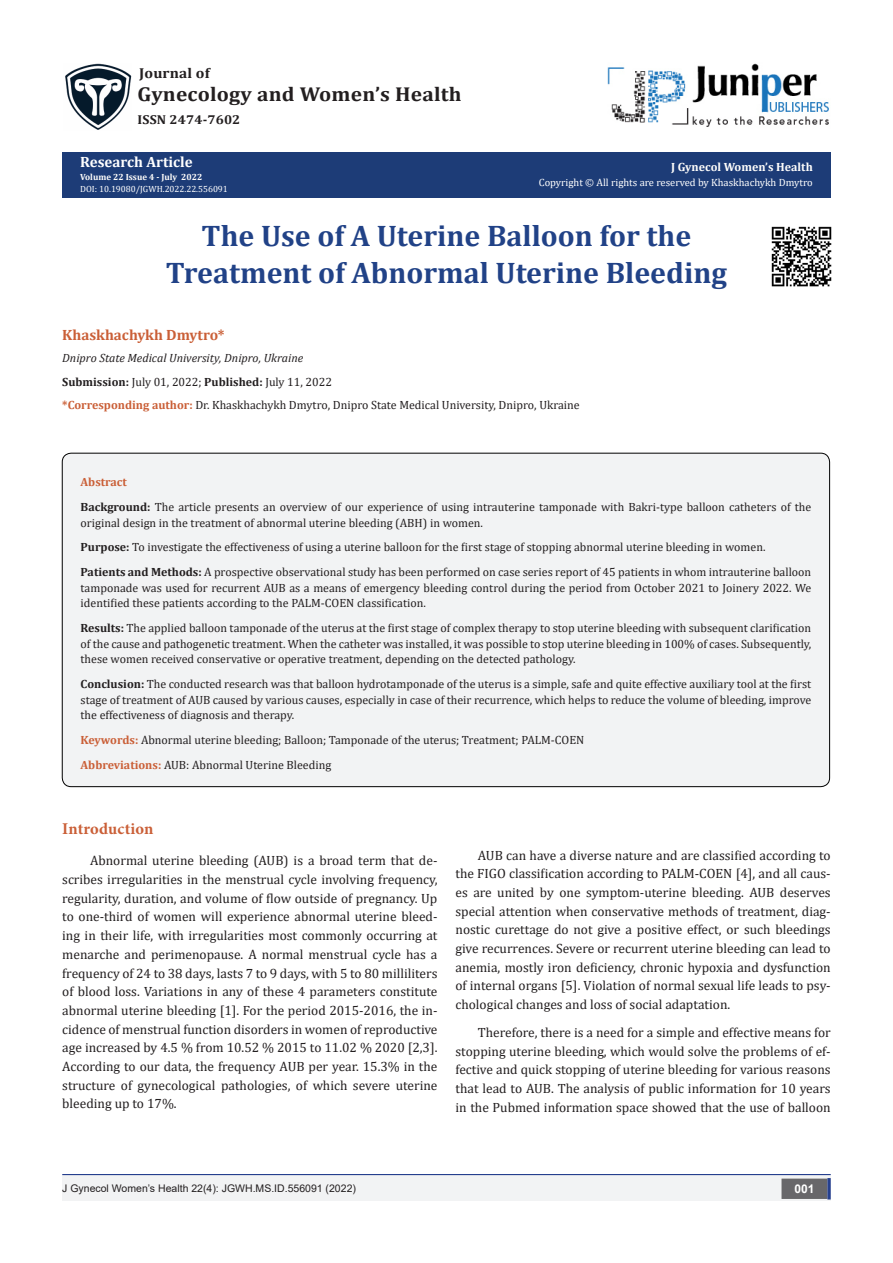
<style>
.page{position:relative;width:893px;height:1263px;background:#fff}
.page>*{position:absolute;margin:0;border:0;box-sizing:border-box;transform-origin:0 0}
.t1{font:700 29.85px/37.3px "Cambria";color:#214287;text-align:center}
.t2{font:700 20.1px "Cambria";letter-spacing:.01em;color:#231f20;scale:1.06 1}
.t3{font:700 16.5px "Minion Pro";letter-spacing:.005em;color:#ca5f37}
.t4{font:700 15px "Cambria";color:#ca5f37}
.t5{font:700 15px "Cambria";color:#fff}
.t6{font:700 14.4px "Cambria";letter-spacing:.01em;color:#231f20;scale:1.06 1}
.paragraph{font:13.5px/18.8px "Cambria";color:#231f20;text-align:justify}
.t7{font:700 12.9px "Cambria";letter-spacing:.01em;color:#231f20;scale:1.06 1}
.List_Paragraph{font:12px/15.8px "Cambria";color:#231f20;text-align:justify}
.t8{font:italic 12px "Cambria";color:#231f20}
.t9{font:700 12px "Cambria";color:#fffefc}
.List_Paragraph-2{font:700 12px "Cambria";color:#ca5f37}
.t10{font:700 12px "Arial";color:#fff}
.t11{font:10.5px "Cambria";color:#fff}
.t12{font:10.5px "Arial";color:#231f20}
.t13{font:9px "Cambria";color:#fff}
.t14{font:700 9px "Cambria";color:#fffefc}
.s1{font-weight:700}
.s2{font-weight:700;color:#ca5f37}
</style>
<div class="page">
<div style="left:62px;top:153px;width:769px;height:45px;background:#1d3c77"></div>
<div style="left:62px;top:1175px;width:441px;height:26px;background:#f2f3f4"></div>
<div style="left:503px;top:1175px;width:328px;height:26px;background:#f2f3f4"></div>
<div style="left:782px;top:1179px;width:45px;height:19px;background:#68676a"></div>
<div style="left:781px;top:1178px;width:46px;height:21px;border:2px solid #68676a"></div>
<svg style="left:827px;top:1178px;width:4px;height:21px"></svg>
<img style="left:65px;top:63px;width:66px;height:67px">
<img style="left:607px;top:63px;width:222px;height:64px">
<hr style="left:62px;top:1174px;width:769px;height:1px;background:#253f8e">
<div style="left:62px;top:453px;width:768px;height:334px;background:#f2f3f4;border-radius:9px"></div>
<img style="left:771px;top:226px;width:61px;height:61px">
<p class="t6" style="left:139px;top:63px;width:68px">Journal of</p>
<p class="t2" style="left:138px;top:80px;width:307px">Gynecology and Women’s Health</p>
<p class="t7" style="left:138px;top:110px;width:98px">ISSN 2474-7602</p>
<p class="t5" style="left:80px;top:152px;width:114px">Research Article</p>
<p class="t14" style="left:80px;top:170px;width:124px">Volume 22 Issue 4 - July 2022</p>
<p class="t13" style="left:80px;top:184px;width:149px">DOI: 10.19080/JGWH.2022.22.556091</p>
<p class="t9" style="left:671px;top:158px;width:143px">J Gynecol Women’s Health</p>
<p class="t11" style="left:539px;top:177px;width:275px">Copyright © All rights are reserved by Khaskhachykh Dmytro</p>
<p class="t1" style="left:166px;top:216px;width:563px">The Use of A Uterine Balloon for the<br>Treatment of Abnormal Uterine Bleeding</p>
<p class="t4" style="left:62px;top:325px;width:164px">Khaskhachykh Dmytro*</p>
<p class="t8" style="left:62px;top:350px;width:243px">Dnipro State Medical University, Dnipro, Ukraine</p>
<p class="List_Paragraph" style="left:62px;top:373px;width:271px"><span class="s1">Submission:</span> July 01, 2022; <span class="s1">Published:</span> July 11, 2022</p>
<p class="List_Paragraph" style="left:62px;top:397px;width:519px"><span class="s2">*Corresponding author:</span> Dr. Khaskhachykh Dmytro, Dnipro State Medical University, Dnipro, Ukraine</p>
<p class="List_Paragraph-2" style="left:81px;top:474px;width:48px">Abstract</p>
<p class="List_Paragraph" style="left:81px;top:499px;width:732px"><span class="s1">Background:</span> The article presents an overview of our experience of using intrauterine tamponade with Bakri-type balloon catheters of the original design in the treatment of abnormal uterine bleeding (ABH) in women.</p>
<p class="List_Paragraph" style="left:81px;top:539px;width:686px"><span class="s1">Purpose:</span> To investigate the effectiveness of using a uterine balloon for the first stage of stopping abnormal uterine bleeding in women.</p>
<p class="List_Paragraph" style="left:81px;top:564px;width:732px"><span class="s1">Patients and Methods:</span> A prospective observational study has been performed on case series report of 45 patients in whom intrauterine balloon tamponade was used for recurrent AUB as a means of emergency bleeding control during the period from October 2021 to Joinery 2022. We identified these patients according to the PALM-COEN classification.</p>
<p class="List_Paragraph" style="left:81px;top:620px;width:732px"><span class="s1">Results:</span> The applied balloon tamponade of the uterus at the first stage of complex therapy to stop uterine bleeding with subsequent clarification of the cause and pathogenetic treatment. When the catheter was installed, it was possible to stop uterine bleeding in 100% of cases. Subsequently, these women received conservative or operative treatment, depending on the detected pathology.</p>
<p class="List_Paragraph" style="left:81px;top:676px;width:732px"><span class="s1">Conclusion:</span> The conducted research was that balloon hydrotamponade of the uterus is a simple, safe and quite effective auxiliary tool at the first stage of treatment of AUB caused by various causes, especially in case of their recurrence, which helps to reduce the volume of bleeding, improve the effectiveness of diagnosis and therapy.</p>
<p class="List_Paragraph" style="left:81px;top:732px;width:505px"><span class="s2">Keywords:</span> Abnormal uterine bleeding; Balloon; Tamponade of the uterus; Treatment; PALM-COEN</p>
<p class="List_Paragraph" style="left:81px;top:757px;width:252px"><span class="s2">Abbreviations:</span> AUB: Аbnormal Uterine Bleeding</p>
<p class="t3" style="left:62px;top:817px;width:93px">Introduction</p>
<p class="paragraph" style="left:62px;top:851px;width:377px;text-indent:28px">Abnormal uterine bleeding (AUB) is a broad term that de&shy;scribes irregularities in the menstrual cycle involving frequency, regularity, duration, and volume of flow outside of pregnancy. Up to one-third of women will experience abnormal uterine bleed&shy;ing in their life, with irregularities most commonly occurring at menarche and perimenopause. A normal menstrual cycle has a frequency of 24 to 38 days, lasts 7 to 9 days, with 5 to 80 milliliters of blood loss. Variations in any of these 4 parameters constitute abnormal uterine bleeding [1]. For the period 2015-2016, the in&shy;cidence of menstrual function disorders in women of reproductive age increased by 4.5 % from 10.52 % 2015 to 11.02 % 2020 [2,3].<br>According to our data, the frequency AUB per year. 15.3% in the structure of gynecological pathologies, of which severe uterine bleeding up to 17%.</p>
<p class="paragraph" style="left:455px;top:846px;width:377px;text-indent:22px">AUB can have a diverse nature and are classified according to the FIGO classification according to PALM-COEN [4], and all caus&shy;es are united by one symptom-uterine bleeding. AUB deserves special attention when conservative methods of treatment, diag&shy;nostic curettage do not give a positive effect, or such bleedings give recurrences. Severe or recurrent uterine bleeding can lead to anemia, mostly iron deficiency, chronic hypoxia and dysfunction of internal organs [5]. Violation of normal sexual life leads to psy&shy;chological changes and loss of social adaptation.</p>
<p class="paragraph" style="left:455px;top:1023px;width:377px;text-indent:22px">Therefore, there is a need for a simple and effective means for stopping uterine bleeding, which would solve the problems of ef&shy;fective and quick stopping of uterine bleeding for various reasons that lead to AUB. The analysis of public information for 10 years in the Pubmed information space showed that the use of balloon</p>
<p class="t12" style="left:62px;top:1181px;width:295px">J Gynecol Women’s Health 22(4): JGWH.MS.ID.556091 (2022)</p>
<p class="t10" style="left:794px;top:1180px;width:22px">001</p>
</div>
